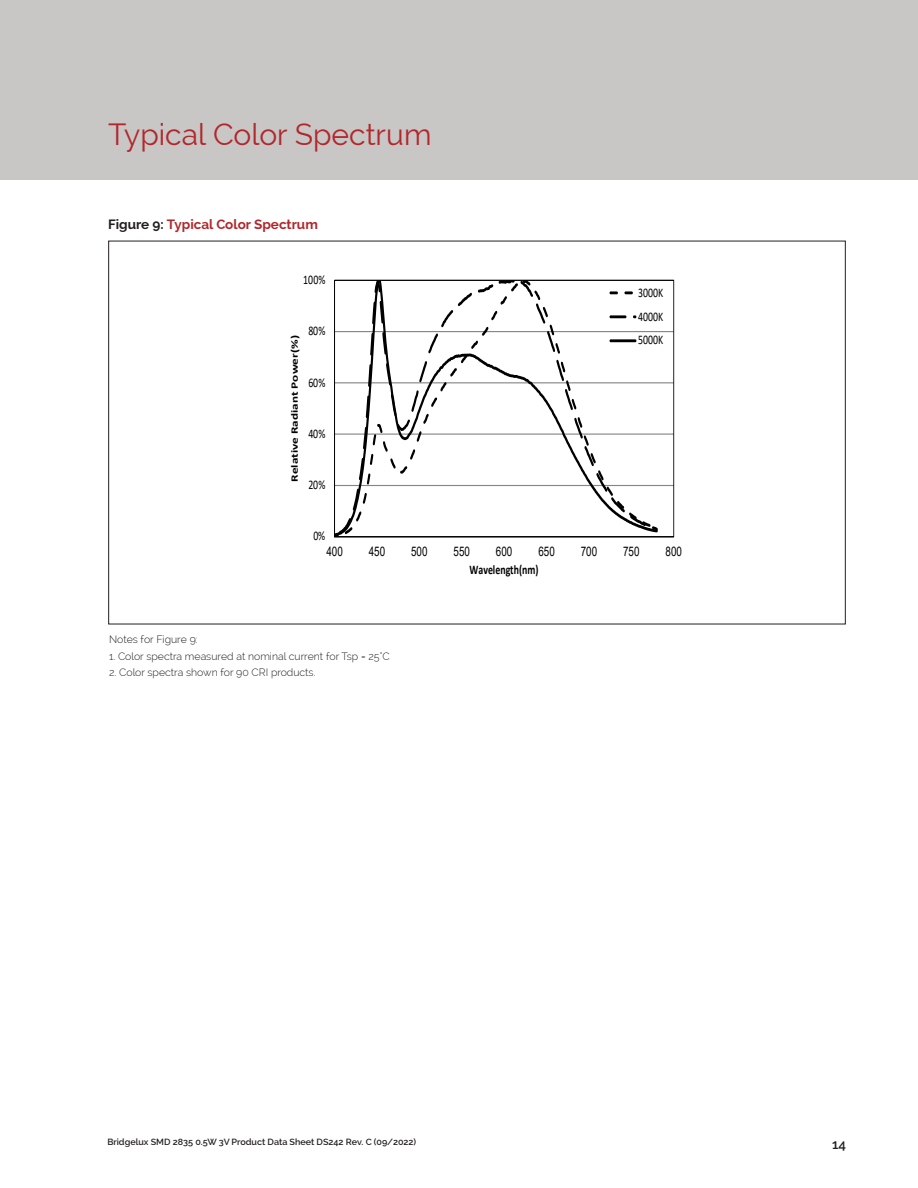
<style>
.page{position:relative;width:918px;height:1188px;background:#fff}
.page>*{position:absolute;margin:0;border:0;box-sizing:border-box;transform-origin:0 0}
.section_header{font:30px "Raleway";color:#b1272c}
.main_text_block{font:700 13.5px "Raleway";color:#b1272c}
.t1{font:600 13.5px "Raleway";color:#231f20}
.t2{font:13.2px/23.9px "Calibri";color:#000;text-align:justify;scale:.75 1}
.t3{font:13.2px "Arial";letter-spacing:.005em;color:#000;scale:.75 1}
.t4{font:700 13.2px "Calibri";color:#000;scale:.75 1}
.main_text_block-2{font:300 10.5px "Raleway";color:#231f20}
.t5{font:700 9.9px "Calibri";color:#000;scale:1.34 1}
.t6{font:600 9px "Raleway";color:#231f20}
.s1{color:#231f20}
</style>
<div class="page">
<div style="left:0;top:0;width:918px;height:180px;background:#c8c7c6"></div>
<hr style="left:335px;top:485px;width:339px;height:1px;background:#868686">
<hr style="left:335px;top:434px;width:339px;height:1px;background:#868686">
<hr style="left:335px;top:382px;width:339px;height:1px;background:#868686">
<hr style="left:335px;top:331px;width:339px;height:1px;background:#868686">
<hr style="left:335px;top:536px;width:339px;height:1px;background:#000">
<svg style="left:334px;top:280px;width:325px;height:258px"></svg>
<svg style="left:611px;top:292px;width:24px;height:2px"></svg>
<svg style="left:611px;top:316px;width:24px;height:2px"></svg>
<hr style="left:611px;top:340px;width:24px;height:2px;background:#000">
<p class="section_header" style="left:108px;top:117px;width:325px">Typical Color Spectrum</p>
<p class="main_text_block" style="left:108px;top:216px;width:211px"><span class="s1">Figure 9:</span> Typical Color Spectrum</p>
<p class="t2" style="left:303px;top:267px;width:31px">100%</p>
<p class="t5" style="left:287px;top:482px;width:111px;rotate:-90deg">Relative Radiant Power(%)</p>
<p class="t2" style="left:308px;top:319px;width:24px">80%</p>
<p class="t2" style="left:308px;top:370px;width:24px">60%</p>
<p class="t2" style="left:308px;top:421px;width:24px">40%</p>
<p class="t2" style="left:308px;top:472px;width:24px">20%</p>
<p class="t2" style="left:313px;top:524px;width:18px">0%</p>
<p class="t2" style="left:638px;top:280px;width:35px">3000K 4000K 5000K</p>
<p class="t3" style="left:326px;top:543px;width:23px">400</p>
<p class="t3" style="left:369px;top:543px;width:23px">450</p>
<p class="t3" style="left:411px;top:543px;width:23px">500</p>
<p class="t3" style="left:454px;top:543px;width:23px">550</p>
<p class="t3" style="left:496px;top:543px;width:23px">600</p>
<p class="t3" style="left:538px;top:543px;width:23px">650</p>
<p class="t3" style="left:581px;top:543px;width:23px">700</p>
<p class="t3" style="left:623px;top:543px;width:23px">750</p>
<p class="t3" style="left:666px;top:543px;width:23px">800</p>
<p class="main_text_block-2" style="left:109px;top:634px;width:90px">Notes for Figure 9:</p>
<p class="main_text_block-2" style="left:109px;top:650px;width:282px">1. Color spectra measured at nominal current for Tsp = 25°C</p>
<p class="main_text_block-2" style="left:109px;top:667px;width:208px">2. Color spectra shown for 90 CRI products.</p>
<p class="t4" style="left:470px;top:561px;width:94px">Wavelength(nm)</p>
<p class="t6" style="left:107px;top:1137px;width:310px">Bridgelux SMD 2835 0.5W 3V Product Data Sheet DS242 Rev. C (09/2022)</p>
<p class="t1" style="left:832px;top:1136px;width:15px">14</p>
</div>
